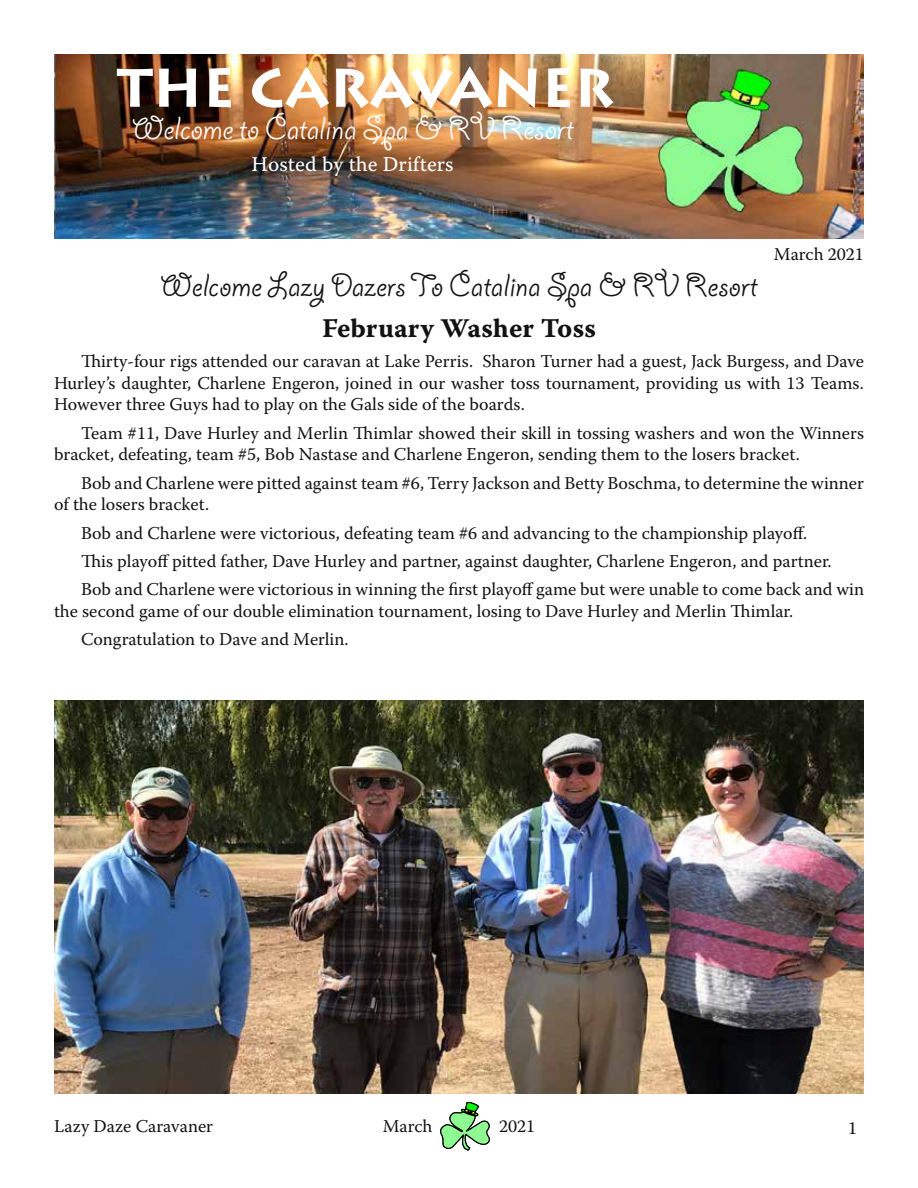
<style>
.page{position:relative;width:918px;height:1188px;background:#fff}
.page>*{position:absolute;margin:0;border:0;box-sizing:border-box;transform-origin:0 0}
.t1{font:700 54px "Lithos Pro";color:#fff}
.t2{font:36px "Giddyup Std";color:#121212}
.t3{font:36px "Giddyup Std";color:#fff}
.t4{font:27px "Warnock Pro Bold Capt";color:#121212}
.t5{font:21px "Warnock Pro Capt";color:#fff}
.t6{font:18px/21.6px "Warnock Pro";color:#121212}
</style>
<div class="page">
<svg style="left:441px;top:1102px;width:48px;height:48px"></svg>
<img style="left:54px;top:701px;width:810px;height:393px">
<img style="left:54px;top:54px;width:810px;height:185px">
<h1 class="t1" style="left:117px;top:56px;width:498px">THE CARAVANER</h1>
<h2 class="t3" style="left:132px;top:109px;width:443px">Welcome to Catalina Spa &amp; RV Resort</h2>
<p class="t5" style="left:252px;top:152px;width:204px">Hosted by the Drifters</p>
<h2 class="t2" style="left:161px;top:266px;width:598px">Welcome Lazy Dazers To Catalina Spa &amp; RV Resort</h2>
<h3 class="t4" style="left:322px;top:312px;width:275px">February Washer Toss</h3>
<p class="t6" style="left:774px;top:243px;width:92px">March 2021</p>
<p class="t6" style="left:54px;top:350px;width:812px;text-align:justify;text-indent:27px">Thirty-four rigs attended our caravan at Lake Perris. Sharon Turner had a guest, Jack Burgess, and Dave Hurley’s daughter, Charlene Engeron, joined in our washer toss tournament, providing us with 13 Teams.<br>However three Guys had to play on the Gals side of the boards.</p>
<p class="t6" style="left:54px;top:422px;width:812px;text-indent:27px">Team #11, Dave Hurley and Merlin Thimlar showed their skill in tossing washers and won the Winners bracket, defeating, team #5, Bob Nastase and Charlene Engeron, sending them to the losers bracket.</p>
<p class="t6" style="left:54px;top:472px;width:812px;text-indent:27px">Bob and Charlene were pitted against team #6, Terry Jackson and Betty Boschma, to determine the winner of the losers bracket.</p>
<p class="t6" style="left:81px;top:518px;width:785px;line-height:28.3px">Bob and Charlene were victorious, defeating team #6 and advancing to the championship playoff.<br>This playoff pitted father, Dave Hurley and partner, against daughter, Charlene Engeron, and partner.<br>Bob and Charlene were victorious in winning the first playoff game but were unable to come back and win</p>
<p class="t6" style="left:81px;top:597px;width:714px;line-height:28.3px;text-indent:-27px">the second game of our double elimination tournament, losing to Dave Hurley and Merlin Thimlar.<br>Congratulation to Dave and Merlin.</p>
<p class="t6" style="left:54px;top:1115px;width:161px">Lazy Daze Caravaner</p>
<p class="t6" style="left:383px;top:1115px;width:51px">March</p>
<p class="t6" style="left:499px;top:1115px;width:38px">2021</p>
<p class="t6" style="left:848px;top:1117px;width:11px">1</p>
</div>
